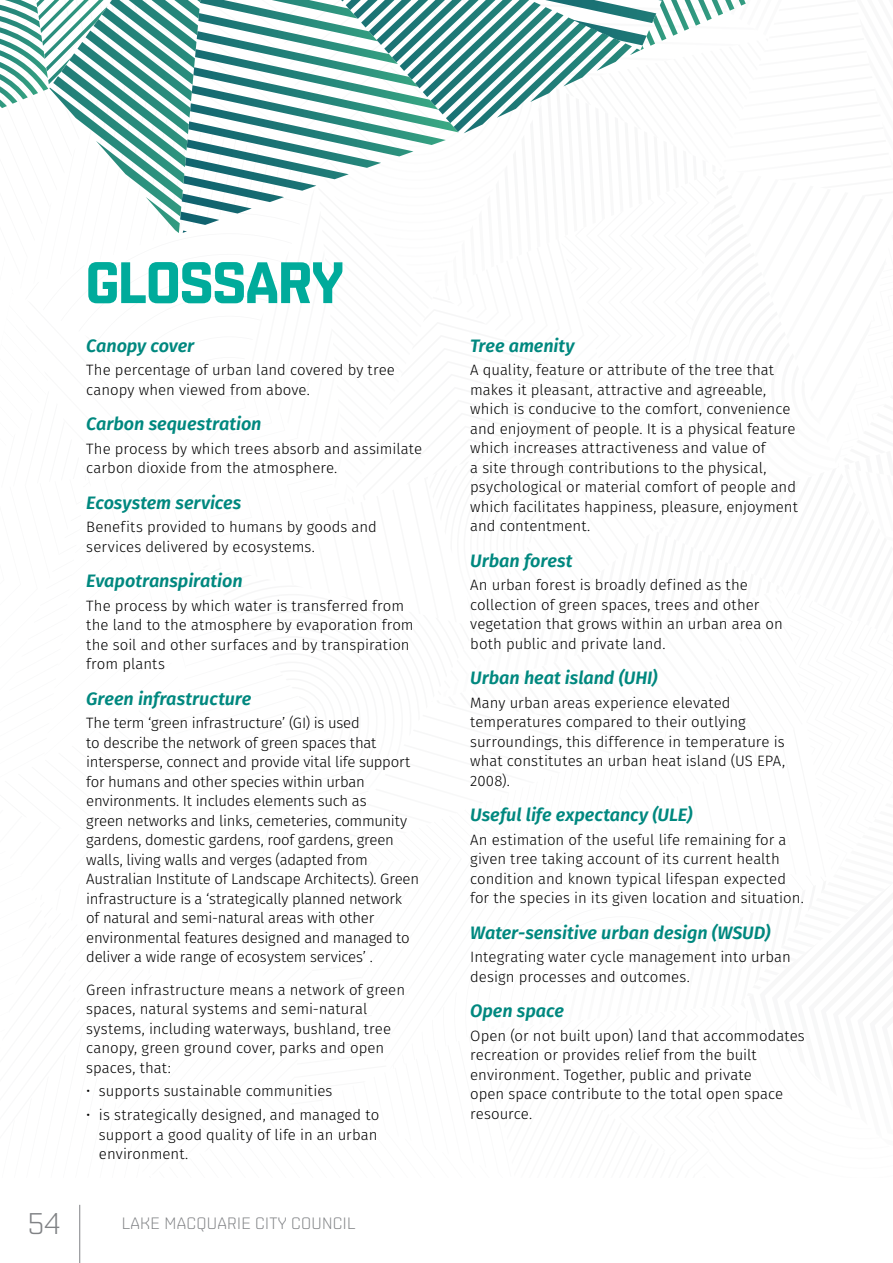
<style>
.page{position:relative;width:893px;height:1263px;background:#fff}
.page>*{position:absolute;margin:0;border:0;box-sizing:border-box;transform-origin:0 0}
.t1{font:700 58.5px "Shentox";letter-spacing:-.03em;color:#00ab9b}
.t2{font:300 30px "Shentox";color:#808285}
.t3{font:italic 600 18px "Fira Sans";color:#00887f}
.t4{font:300 16.5px "Shentox";letter-spacing:.02em;color:#808285}
.t5{font:300 15px/19.5px "Fira Sans";color:#000}
</style>
<div class="page">
<hr style="left:79px;top:1205px;width:1px;height:58px;background:#808285">
<svg style="left:0;top:0;width:746px;height:233px"></svg>
<h1 class="t1" style="left:85px;top:248px;width:260px">GLOSSARY</h1>
<p class="t3" style="left:86px;top:330px;width:109px">Canopy cover</p>
<p class="t5" style="left:86px;top:360px;width:310px">The percentage of urban land covered by tree canopy when viewed from above.</p>
<p class="t3" style="left:86px;top:409px;width:177px">Carbon sequestration</p>
<p class="t5" style="left:86px;top:439px;width:337px">The process by which trees absorb and assimilate carbon dioxide from the atmosphere.</p>
<p class="t3" style="left:86px;top:487px;width:157px">Ecosystem services</p>
<p class="t5" style="left:86px;top:517px;width:292px">Benefits provided to humans by goods and services delivered by ecosystems.</p>
<p class="t3" style="left:86px;top:566px;width:158px">Evapotranspiration</p>
<p class="t5" style="left:86px;top:596px;width:329px">The process by which water is transferred from the land to the atmosphere by evaporation from the soil and other surfaces and by transpiration from plants</p>
<p class="t3" style="left:86px;top:683px;width:167px">Green infrastructure</p>
<p class="t5" style="left:86px;top:713px;width:334px">The term ‘green infrastructure’ (GI) is used<br>to describe the network of green spaces that intersperse, connect and provide vital life support for humans and other species within urban environments. It includes elements such as<br>green networks and links, cemeteries, community gardens, domestic gardens, roof gardens, green walls, living walls and verges (adapted from Australian Institute of Landscape Architects). Green infrastructure is a ‘strategically planned network of natural and semi-natural areas with other environmental features designed and managed to deliver a wide range of ecosystem services’ .</p>
<p class="t5" style="left:86px;top:979px;width:320px">Green infrastructure means a network of green spaces, natural systems and semi-natural systems, including waterways, bushland, tree canopy, green ground cover, parks and open spaces, that:</p>
<p class="t5" style="left:86px;top:1081px;width:248px">• supports sustainable communities</p>
<p class="t5" style="left:99px;top:1105px;width:282px;text-indent:-13px">• is strategically designed, and managed to support a good quality of life in an urban environment.</p>
<h2 class="t2" style="left:28px;top:1205px;width:34px">54</h2>
<p class="t4" style="left:122px;top:1213px;width:235px">LAKE MACQUARIE CITY COUNCIL</p>
<p class="t3" style="left:470px;top:330px;width:106px">Tree amenity</p>
<p class="t5" style="left:470px;top:360px;width:329px">A quality, feature or attribute of the tree that makes it pleasant, attractive and agreeable, which is conducive to the comfort, convenience and enjoyment of people. It is a physical feature which increases attractiveness and value of<br>a site through contributions to the physical, psychological or material comfort of people and which facilitates happiness, pleasure, enjoyment and contentment.</p>
<p class="t3" style="left:470px;top:545px;width:104px">Urban forest</p>
<p class="t5" style="left:470px;top:575px;width:314px">An urban forest is broadly defined as the collection of green spaces, trees and other vegetation that grows within an urban area on both public and private land.</p>
<p class="t3" style="left:470px;top:663px;width:189px">Urban heat island (UHI)</p>
<p class="t5" style="left:470px;top:693px;width:317px">Many urban areas experience elevated temperatures compared to their outlying surroundings, this difference in temperature is what constitutes an urban heat island (US EPA, 2008).</p>
<p class="t3" style="left:470px;top:800px;width:224px">Useful life expectancy (ULE)</p>
<p class="t5" style="left:470px;top:830px;width:335px">An estimation of the useful life remaining for a given tree taking account of its current health condition and known typical lifespan expected for the species in its given location and situation.</p>
<p class="t3" style="left:470px;top:917px;width:302px">Water-sensitive urban design (WSUD)</p>
<p class="t5" style="left:470px;top:947px;width:322px">Integrating water cycle management into urban design processes and outcomes.</p>
<p class="t3" style="left:470px;top:996px;width:95px">Open space</p>
<p class="t5" style="left:470px;top:1026px;width:336px">Open (or not built upon) land that accommodates recreation or provides relief from the built environment. Together, public and private<br>open space contribute to the total open space resource.</p>
</div>
